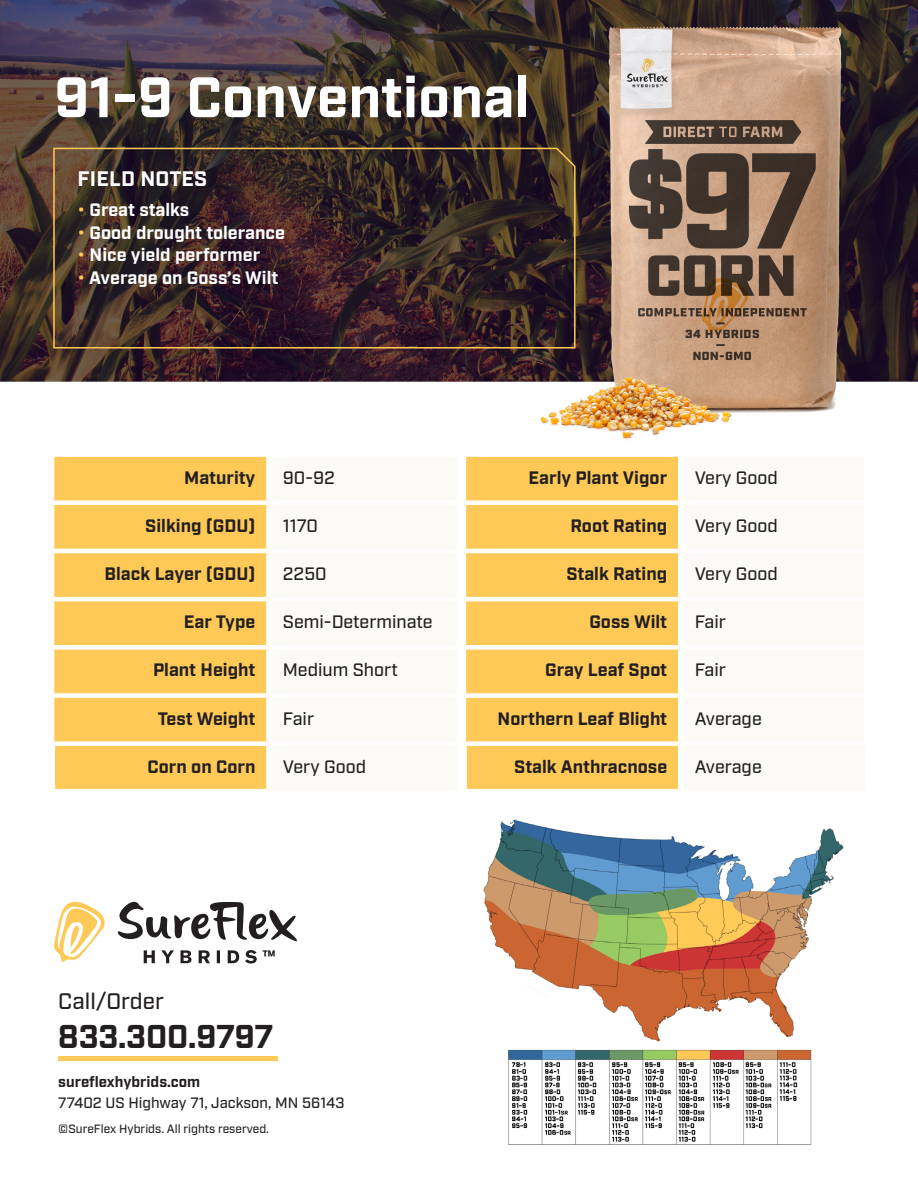
<style>
.page{position:relative;width:918px;height:1188px;background:#fff}
.page>*{position:absolute;margin:0;border:0;box-sizing:border-box;transform-origin:0 0}
.t1{font:700 57px "Industry";color:#fff}
.t2{font:700 33px "Industry";color:#231f20}
.t3{font:500 22.5px "Industry";color:#231f20}
.t4{font:700 21px "Industry";letter-spacing:.01em;color:#fff}
.t5{font:700 18px "Industry";color:#231f20}
.t6{font:500 18px "Industry";color:#231f20}
.t7{font:700 18px "Industry";color:#fff}
.t8{font:500 15px "Industry";color:#231f20}
.t9{font:700 15px "Industry";color:#231f20}
.t10{font:500 12px "Industry";color:#231f20}
.s1{color:#fec957}
</style>
<div class="page">
<img style="left:0;top:0;width:918px;height:439px">
<svg style="left:54px;top:901px;width:51px;height:61px"></svg>
<svg style="left:144px;top:950px;width:131px;height:14px"></svg>
<svg style="left:118px;top:902px;width:179px;height:39px"></svg>
<div style="left:58px;top:1056px;width:220px;height:5px;background:#fec957"></div>
<svg style="left:52px;top:147px;width:524px;height:202px;background:#3b2826"></svg>
<img style="left:483px;top:819px;width:361px;height:326px">
<div style="left:54px;top:457px;width:212px;height:284px;background:#fec957"></div>
<div style="left:52px;top:744px;width:217px;height:48px;background:#fec957"></div>
<div style="left:49px;top:746px;width:6px;height:43px;background:#fff"></div>
<div style="left:266px;top:746px;width:6px;height:43px;background:#fff"></div>
<div style="left:49px;top:789px;width:223px;height:6px;background:#fff"></div>
<div style="left:50px;top:500px;width:219px;height:5px;background:#fff"></div>
<hr style="left:50px;top:549px;width:219px;height:4px;background:#fff">
<hr style="left:50px;top:597px;width:219px;height:4px;background:#fff">
<div style="left:50px;top:645px;width:219px;height:5px;background:#fff"></div>
<div style="left:50px;top:693px;width:219px;height:5px;background:#fff"></div>
<div style="left:50px;top:741px;width:219px;height:5px;background:#fff"></div>
<div style="left:466px;top:457px;width:212px;height:284px;background:#fec957"></div>
<div style="left:464px;top:744px;width:217px;height:48px;background:#fec957"></div>
<div style="left:461px;top:746px;width:6px;height:43px;background:#fff"></div>
<div style="left:678px;top:746px;width:6px;height:43px;background:#fff"></div>
<div style="left:461px;top:789px;width:223px;height:6px;background:#fff"></div>
<div style="left:462px;top:500px;width:219px;height:5px;background:#fff"></div>
<hr style="left:462px;top:549px;width:219px;height:4px;background:#fff">
<hr style="left:462px;top:597px;width:219px;height:4px;background:#fff">
<div style="left:462px;top:645px;width:219px;height:5px;background:#fff"></div>
<div style="left:462px;top:693px;width:219px;height:5px;background:#fff"></div>
<div style="left:462px;top:741px;width:219px;height:5px;background:#fff"></div>
<p class="t1" style="left:54px;top:63px;width:477px">91-9 Conventional</p>
<p class="t4" style="left:78px;top:166px;width:131px">FIELD NOTES</p>
<p class="t7" style="left:77px;top:199px;width:113px"><span class="s1">•</span> Great stalks</p>
<p class="t7" style="left:77px;top:222px;width:209px"><span class="s1">•</span> Good drought tolerance</p>
<p class="t7" style="left:77px;top:244px;width:184px"><span class="s1">•</span> Nice yield performer</p>
<p class="t7" style="left:77px;top:267px;width:203px"><span class="s1">•</span> Average on Goss’s Wilt</p>
<p class="t5" style="left:184px;top:467px;width:73px">Maturity</p>
<p class="t6" style="left:283px;top:467px;width:54px">90-92</p>
<p class="t5" style="left:145px;top:515px;width:112px">Silking (GDU)</p>
<p class="t6" style="left:283px;top:515px;width:37px">1170</p>
<p class="t5" style="left:105px;top:563px;width:152px">Black Layer (GDU)</p>
<p class="t6" style="left:283px;top:563px;width:45px">2250</p>
<p class="t5" style="left:184px;top:611px;width:73px">Ear Type</p>
<p class="t6" style="left:283px;top:611px;width:151px">Semi-Determinate</p>
<p class="t5" style="left:153px;top:659px;width:104px">Plant Height</p>
<p class="t6" style="left:283px;top:659px;width:116px">Medium Short</p>
<p class="t5" style="left:158px;top:708px;width:99px">Test Weight</p>
<p class="t6" style="left:283px;top:708px;width:33px">Fair</p>
<p class="t5" style="left:148px;top:756px;width:109px">Corn on Corn</p>
<p class="t6" style="left:283px;top:756px;width:85px">Very Good</p>
<p class="t5" style="left:529px;top:467px;width:140px">Early Plant Vigor</p>
<p class="t6" style="left:695px;top:467px;width:85px">Very Good</p>
<p class="t5" style="left:571px;top:515px;width:98px">Root Rating</p>
<p class="t6" style="left:695px;top:515px;width:85px">Very Good</p>
<p class="t5" style="left:566px;top:563px;width:102px">Stalk Rating</p>
<p class="t6" style="left:695px;top:563px;width:85px">Very Good</p>
<p class="t5" style="left:589px;top:611px;width:79px">Goss Wilt</p>
<p class="t6" style="left:695px;top:611px;width:33px">Fair</p>
<p class="t5" style="left:545px;top:659px;width:124px">Gray Leaf Spot</p>
<p class="t6" style="left:695px;top:659px;width:33px">Fair</p>
<p class="t5" style="left:498px;top:708px;width:171px">Northern Leaf Blight</p>
<p class="t6" style="left:695px;top:708px;width:69px">Average</p>
<p class="t5" style="left:514px;top:756px;width:154px">Stalk Anthracnose</p>
<p class="t6" style="left:695px;top:756px;width:69px">Average</p>
<p class="t3" style="left:58px;top:987px;width:107px">Call/Order</p>
<h2 class="t2" style="left:58px;top:1017px;width:217px">833.300.9797</h2>
<p class="t9" style="left:58px;top:1073px;width:143px">sureflexhybrids.com</p>
<p class="t8" style="left:58px;top:1094px;width:288px">77402 US Highway 71, Jackson, MN 56143</p>
<p class="t10" style="left:58px;top:1122px;width:212px">©SureFlex Hybrids. All rights reserved.</p>
</div>
